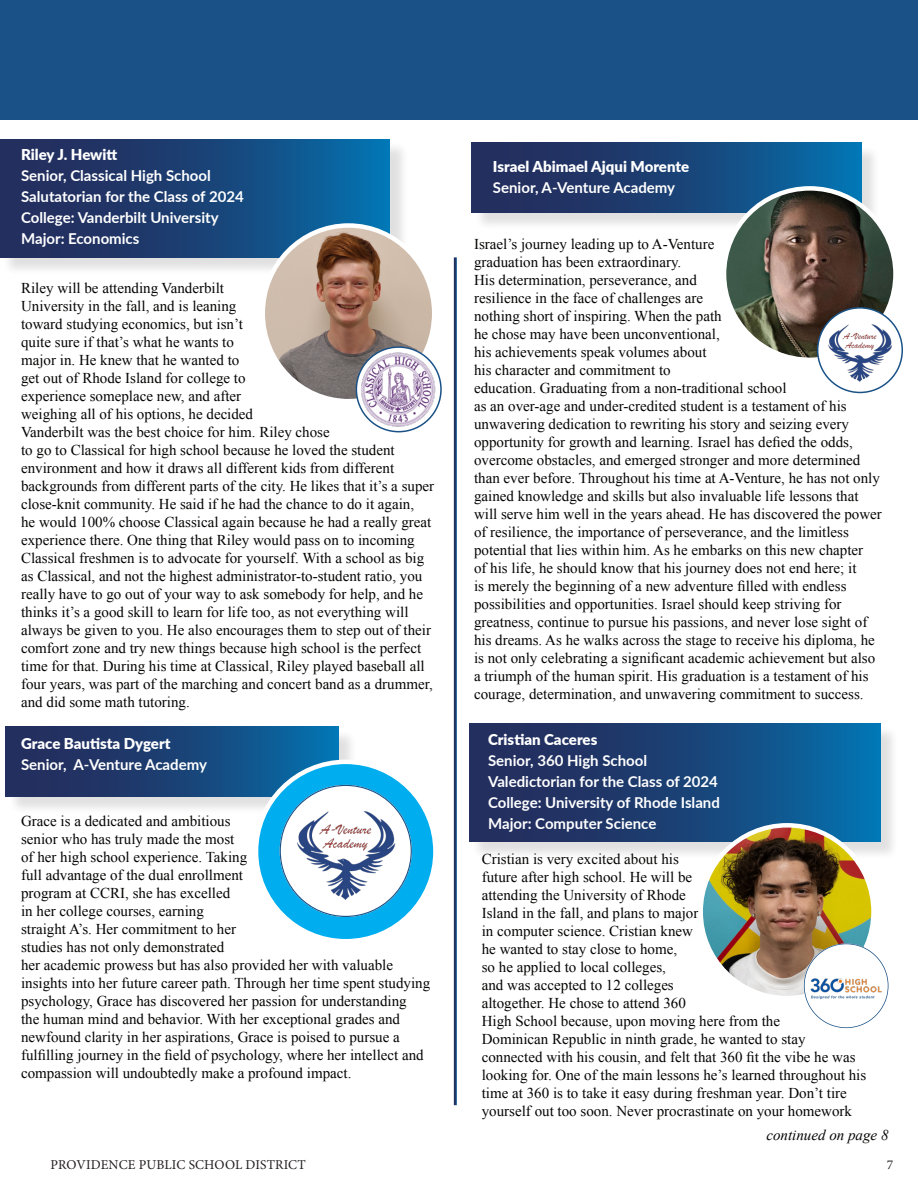
<style>
.page{position:relative;width:918px;height:1188px;background:#fff}
.page>*{position:absolute;margin:0;border:0;box-sizing:border-box;transform-origin:0 0}
.TEXT_Paragraph_Style_1{font:15px/18px "Times New Roman";color:#040503}
.TEXT_Paragraph_Style_1-2{font:700 15px/21px "Lato";color:#fff}
.TEXT_Paragraph_Style_1-3{font:900 15px "Lato";color:#fff}
.TEXT_Paragraph_Style_1-4{font:italic 15px "Times New Roman";color:#040503}
.t1{font:13.5px "Minion Pro";letter-spacing:.01em;color:#231f20}
</style>
<div class="page">
<div style="left:0;top:0;width:918px;height:120px;background:#1a5287"></div>
<div style="left:2px;top:141px;width:407px;height:135px;background:#231f20;opacity:.14"></div>
<div style="left:0;top:139px;width:390px;height:118px;background:linear-gradient(to right,#292250,#076ca8)"></div>
<img style="left:263px;top:226px;width:171px;height:172px">
<div style="left:261px;top:223px;width:175px;height:180px;border:4px solid #fff;border-radius:50%"></div>
<img style="left:356px;top:347px;width:85px;height:85px;border-radius:42px">
<div style="left:356px;top:346px;width:86px;height:86px;border:2px solid #1a5287;border-radius:50%"></div>
<div style="left:8px;top:729px;width:349px;height:86px;background:#231f20;opacity:.14"></div>
<div style="left:6px;top:726px;width:332px;height:70px;background:linear-gradient(to right,#27214f,#0d6faa)"></div>
<div style="left:256px;top:762px;width:179px;height:179px;background:#00aeef;border-radius:50%"></div>
<div style="left:254px;top:760px;width:184px;height:184px;border:4px solid #fff;border-radius:50%"></div>
<svg style="left:280px;top:785px;width:132px;height:132px"></svg>
<div style="left:474px;top:145px;width:407px;height:86px;background:#231f20;opacity:.14"></div>
<div style="left:472px;top:142px;width:390px;height:70px;background:linear-gradient(to right,#27214f,#0b6ea9)"></div>
<img style="left:724px;top:188px;width:171px;height:172px;border-radius:86px">
<div style="left:722px;top:186px;width:176px;height:176px;border:4px solid #fff;border-radius:50%"></div>
<div style="left:818px;top:308px;width:84px;height:84px;background:#fff;border-radius:50%"></div>
<img style="left:822px;top:320px;width:76px;height:66px">
<div style="left:817px;top:307px;width:86px;height:86px;border:2px solid #1a5287;border-radius:50%"></div>
<div style="left:471px;top:726px;width:428px;height:134px;background:#231f20;opacity:.14"></div>
<div style="left:469px;top:723px;width:412px;height:118px;background:linear-gradient(to right,#29224f,#086da9)"></div>
<img style="left:701px;top:825px;width:173px;height:173px;border-radius:86px">
<div style="left:698px;top:823px;width:178px;height:177px;border:4px solid #fff;border-radius:50%"></div>
<div style="left:804px;top:944px;width:85px;height:84px;background:#fff;border-radius:50%"></div>
<img style="left:804px;top:951px;width:82px;height:76px">
<div style="left:804px;top:944px;width:85px;height:84px;border:2px solid #1a5287;border-radius:50%"></div>
<p class="TEXT_Paragraph_Style_1-3" style="left:21px;top:143px;width:98px">Riley J. Hewitt</p>
<p class="TEXT_Paragraph_Style_1-2" style="left:21px;top:164px;width:191px">Senior, Classical High School</p>
<p class="TEXT_Paragraph_Style_1-2" style="left:21px;top:185px;width:224px">Salutatorian for the Class of 2024</p>
<p class="TEXT_Paragraph_Style_1-2" style="left:21px;top:206px;width:199px">College: Vanderbilt University<br>Major: Economics</p>
<p class="TEXT_Paragraph_Style_1" style="left:21px;top:279px;width:415px">Riley will be attending Vanderbilt<br>University in the fall, and is leaning<br>toward studying economics, but isn’t<br>quite sure if that’s what he wants to<br>major in. He knew that he wanted to<br>get out of Rhode Island for college to<br>experience someplace new, and after<br>weighing all of his options, he decided<br>Vanderbilt was the best choice for him. Riley chose<br>to go to Classical for high school because he loved the student environment and how it draws all different kids from different backgrounds from different parts of the city. He likes that it’s a super close-knit community. He said if he had the chance to do it again,<br>he would 100% choose Classical again because he had a really great experience there. One thing that Riley would pass on to incoming Classical freshmen is to advocate for yourself. With a school as big as Classical, and not the highest administrator-to-student ratio, you really have to go out of your way to ask somebody for help, and he thinks it’s a good skill to learn for life too, as not everything will always be given to you. He also encourages them to step out of their comfort zone and try new things because high school is the perfect time for that. During his time at Classical, Riley played baseball all four years, was part of the marching and concert band as a drummer, and did some math tutoring.</p>
<p class="TEXT_Paragraph_Style_1-3" style="left:21px;top:732px;width:151px">Grace Bautista Dygert</p>
<p class="TEXT_Paragraph_Style_1-2" style="left:21px;top:753px;width:187px">Senior, A-Venture Academy</p>
<p class="TEXT_Paragraph_Style_1" style="left:21px;top:812px;width:411px">Grace is a dedicated and ambitious<br>senior who has truly made the most<br>of her high school experience. Taking<br>full advantage of the dual enrollment<br>program at CCRI, she has excelled<br>in her college courses, earning<br>straight A’s. Her commitment to her<br>studies has not only demonstrated<br>her academic prowess but has also provided her with valuable insights into her future career path. Through her time spent studying psychology, Grace has discovered her passion for understanding<br>the human mind and behavior. With her exceptional grades and newfound clarity in her aspirations, Grace is poised to pursue a fulfilling journey in the field of psychology, where her intellect and compassion will undoubtedly make a profound impact.</p>
<p class="TEXT_Paragraph_Style_1-3" style="left:493px;top:155px;width:198px">Israel Abimael Ajqui Morente</p>
<p class="TEXT_Paragraph_Style_1-2" style="left:493px;top:176px;width:184px">Senior, A-Venture Academy</p>
<p class="TEXT_Paragraph_Style_1" style="left:474px;top:235px;width:409px">Israel’s journey leading up to A-Venture<br>graduation has been extraordinary.<br>His determination, perseverance, and<br>resilience in the face of challenges are<br>nothing short of inspiring. When the path<br>he chose may have been unconventional,<br>his achievements speak volumes about<br>his character and commitment to<br>education. Graduating from a non-traditional school<br>as an over-age and under-credited student is a testament of his unwavering dedication to rewriting his story and seizing every opportunity for growth and learning. Israel has defied the odds, overcome obstacles, and emerged stronger and more determined than ever before. Throughout his time at A-Venture, he has not only gained knowledge and skills but also invaluable life lessons that will serve him well in the years ahead. He has discovered the power of resilience, the importance of perseverance, and the limitless potential that lies within him. As he embarks on this new chapter<br>of his life, he should know that his journey does not end here; it<br>is merely the beginning of a new adventure filled with endless possibilities and opportunities. Israel should keep striving for greatness, continue to pursue his passions, and never lose sight of his dreams. As he walks across the stage to receive his diploma, he is not only celebrating a significant academic achievement but also a triumph of the human spirit. His graduation is a testament of his courage, determination, and unwavering commitment to success.</p>
<p class="TEXT_Paragraph_Style_1-3" style="left:488px;top:728px;width:111px">Cristian Caceres</p>
<p class="TEXT_Paragraph_Style_1-2" style="left:488px;top:749px;width:161px">Senior, 360 High School</p>
<p class="TEXT_Paragraph_Style_1-2" style="left:488px;top:770px;width:231px">Valedictorian for the Class of 2024</p>
<p class="TEXT_Paragraph_Style_1-2" style="left:488px;top:791px;width:233px">College: University of Rhode Island<br>Major: Computer Science</p>
<p class="TEXT_Paragraph_Style_1" style="left:482px;top:850px;width:386px">Cristian is very excited about his<br>future after high school. He will be<br>attending the University of Rhode<br>Island in the fall, and plans to major<br>in computer science. Cristian knew<br>he wanted to stay close to home,<br>so he applied to local colleges,<br>and was accepted to 12 colleges<br>altogether. He chose to attend 360<br>High School because, upon moving here from the<br>Dominican Republic in ninth grade, he wanted to stay connected with his cousin, and felt that 360 fit the vibe he was looking for. One of the main lessons he’s learned throughout his time at 360 is to take it easy during freshman year. Don’t tire yourself out too soon. Never procrastinate on your homework</p>
<p class="TEXT_Paragraph_Style_1-4" style="left:766px;top:1124px;width:124px">continued on page 8</p>
<p class="t1" style="left:50px;top:1155px;width:257px">PROVIDENCE PUBLIC SCHOOL DISTRICT</p>
<p class="t1" style="left:887px;top:1155px;width:8px">7</p>
</div>
